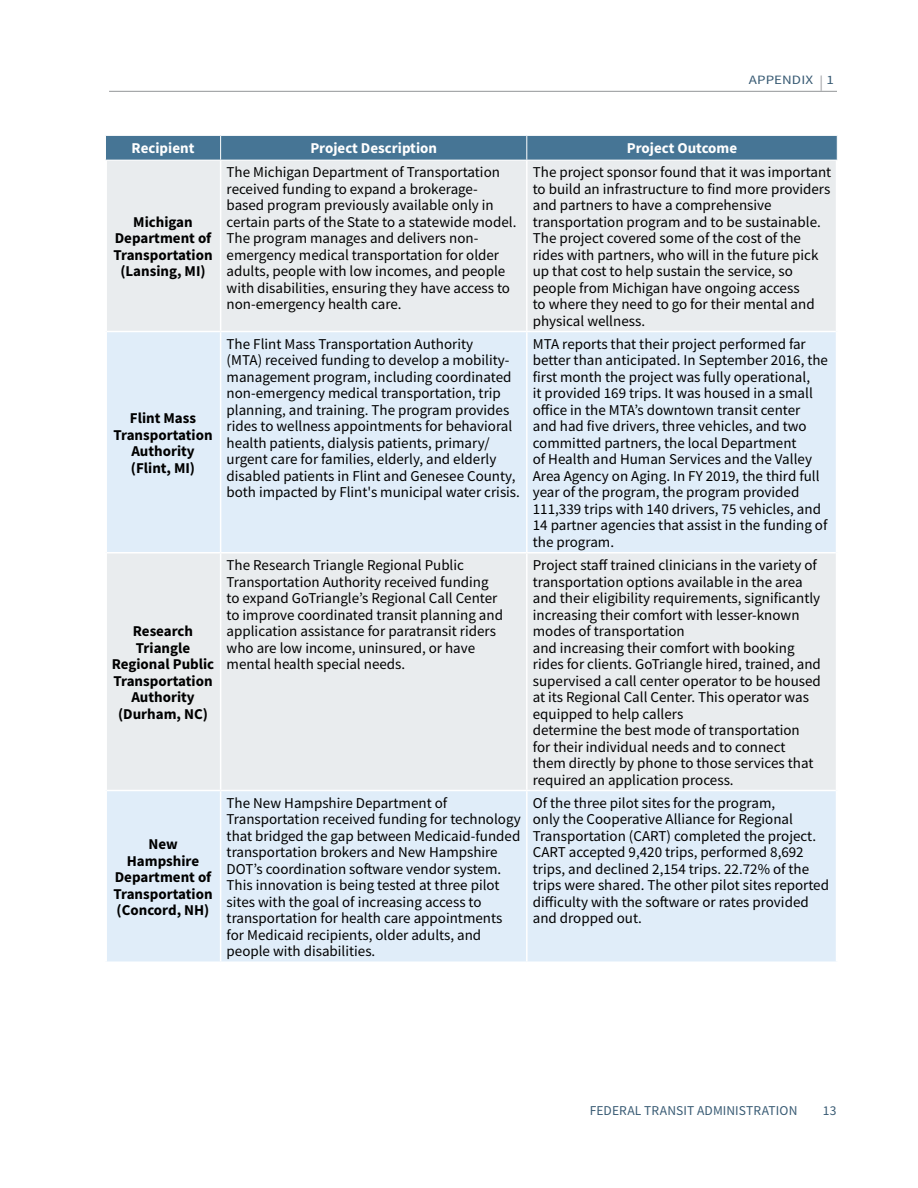
<style>
.page{position:relative;width:918px;height:1188px;background:#fff}
.page>*{position:absolute;margin:0;border:0;box-sizing:border-box;transform-origin:0 0}
.Table_body_text{font:15px/16.5px "Source Sans Pro";color:#000}
.Table_body_text-2{font:700 15px/16.5px "Source Sans Pro";color:#000;text-align:center}
.Table_headers{font:700 15px "Source Sans Pro";color:#fff}
.t1{font:13.5px "Source Sans Pro";letter-spacing:.005em;color:#395b74}
.t2{font:12.75px "Source Sans Pro";letter-spacing:.005em;color:#395b74;scale:1.18 1}
.s1{font-size:15.3px;color:#a7a9ac}
</style>
<div class="page">
<hr style="left:109px;top:91px;width:728px;height:1px;background:#939598">
<div style="left:107px;top:161px;width:729px;height:170px;background:#e9ecee"></div>
<svg style="left:107px;top:332px;width:729px;height:630px;background:#e3ecf4"></svg>
<hr style="left:220px;top:160px;width:1px;height:171px;background:#fff">
<hr style="left:526px;top:160px;width:2px;height:171px;background:#fff">
<hr style="left:220px;top:332px;width:1px;height:220px;background:#fff">
<hr style="left:526px;top:332px;width:2px;height:220px;background:#fff">
<hr style="left:107px;top:552px;width:114px;height:2px;background:#fff">
<hr style="left:221px;top:552px;width:306px;height:2px;background:#fff">
<hr style="left:220px;top:554px;width:1px;height:236px;background:#fff">
<hr style="left:527px;top:552px;width:309px;height:2px;background:#fff">
<hr style="left:526px;top:554px;width:2px;height:236px;background:#fff">
<hr style="left:107px;top:790px;width:114px;height:1px;background:#fff">
<hr style="left:221px;top:790px;width:306px;height:1px;background:#fff">
<hr style="left:220px;top:791px;width:1px;height:171px;background:#fff">
<hr style="left:527px;top:790px;width:309px;height:1px;background:#fff">
<hr style="left:526px;top:791px;width:2px;height:171px;background:#fff">
<svg style="left:105px;top:135px;width:733px;height:25px;background:#507c9b"></svg>
<p class="t2" style="left:749px;top:72px;width:74px">APPENDIX <span class="s1">|</span> 1</p>
<h2 class="Table_headers" style="left:132px;top:138px;width:64px">Recipient</h2>
<h2 class="Table_headers" style="left:310px;top:138px;width:128px">Project Description</h2>
<h2 class="Table_headers" style="left:627px;top:138px;width:112px">Project Outcome</h2>
<p class="Table_body_text-2" style="left:113px;top:213px;width:101px">Michigan<br>Department of<br>Transportation (Lansing, MI)</p>
<p class="Table_body_text-2" style="left:113px;top:410px;width:101px">Flint Mass<br>Transportation<br>Authority (Flint, MI)</p>
<p class="Table_body_text-2" style="left:112px;top:623px;width:104px">Research<br>Triangle<br>Regional Public<br>Transportation<br>Authority (Durham, NC)</p>
<p class="Table_body_text-2" style="left:113px;top:836px;width:101px">New<br>Hampshire<br>Department of<br>Transportation (Concord, NH)</p>
<p class="Table_body_text" style="left:227px;top:164px;width:291px">The Michigan Department of Transportation received funding to expand a brokerage&shy;based program previously available only in certain parts of the State to a statewide model.<br>The program manages and delivers non&shy;emergency medical transportation for older adults, people with low incomes, and people with disabilities, ensuring they have access to non-emergency health care.</p>
<p class="Table_body_text" style="left:533px;top:164px;width:300px">The project sponsor found that it was important to build an infrastructure to find more providers and partners to have a comprehensive transportation program and to be sustainable.<br>The project covered some of the cost of the rides with partners, who will in the future pick up that cost to help sustain the service, so people from Michigan have ongoing access<br>to where they need to go for their mental and physical wellness.</p>
<p class="Table_body_text" style="left:227px;top:335px;width:286px">The Flint Mass Transportation Authority (MTA) received funding to develop a mobility&shy;management program, including coordinated non-emergency medical transportation, trip</p>
<p class="Table_body_text" style="left:227px;top:401px;width:295px">planning, and training. The program provides rides to wellness appointments for behavioral health patients, dialysis patients, primary/ urgent care for families, elderly, and elderly disabled patients in Flint and Genesee County, both impacted by Flint's municipal water crisis.</p>
<p class="Table_body_text" style="left:533px;top:335px;width:297px">MTA reports that their project performed far better than anticipated. In September 2016, the first month the project was fully operational,<br>it provided 169 trips. It was housed in a small office in the MTA’s downtown transit center and had five drivers, three vehicles, and two committed partners, the local Department<br>of Health and Human Services and the Valley Area Agency on Aging. In FY 2019, the third full year of the program, the program provided 111,339 trips with 140 drivers, 75 vehicles, and 14 partner agencies that assist in the funding of the program.</p>
<p class="Table_body_text" style="left:227px;top:557px;width:278px">The Research Triangle Regional Public Transportation Authority received funding to expand GoTriangle’s Regional Call Center to improve coordinated transit planning and application assistance for paratransit riders who are low income, uninsured, or have mental health special needs.</p>
<p class="Table_body_text" style="left:533px;top:557px;width:289px">Project staff trained clinicians in the variety of transportation options available in the area and their eligibility requirements, significantly increasing their comfort with lesser-known modes of transportation</p>
<p class="Table_body_text" style="left:533px;top:639px;width:290px">and increasing their comfort with booking rides for clients. GoTriangle hired, trained, and supervised a call center operator to be housed at its Regional Call Center. This operator was equipped to help callers</p>
<p class="Table_body_text" style="left:533px;top:722px;width:282px">determine the best mode of transportation for their individual needs and to connect them directly by phone to those services that required an application process.</p>
<p class="Table_body_text" style="left:227px;top:794px;width:296px">The New Hampshire Department of Transportation received funding for technology that bridged the gap between Medicaid-funded transportation brokers and New Hampshire DOT’s coordination software vendor system.<br>This innovation is being tested at three pilot sites with the goal of increasing access to transportation for health care appointments for Medicaid recipients, older adults, and people with disabilities.</p>
<p class="Table_body_text" style="left:533px;top:794px;width:298px">Of the three pilot sites for the program,<br>only the Cooperative Alliance for Regional Transportation (CART) completed the project.<br>CART accepted 9,420 trips, performed 8,692 trips, and declined 2,154 trips. 22.72% of the trips were shared. The other pilot sites reported difficulty with the software or rates provided and dropped out.</p>
<p class="t1" style="left:590px;top:1101px;width:209px">FEDERAL TRANSIT ADMINISTRATION</p>
<p class="t1" style="left:823px;top:1101px;width:15px">13</p>
</div>
